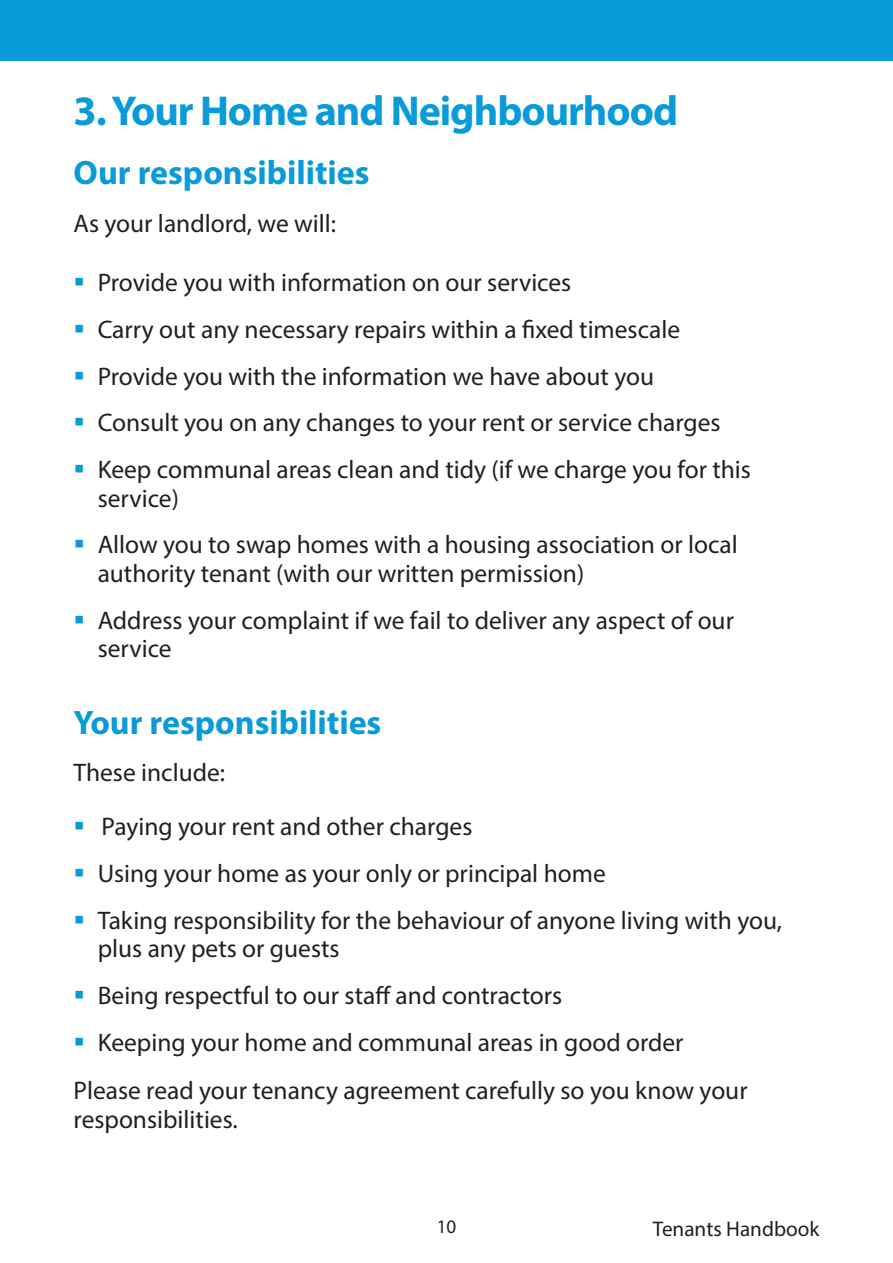
<style>
.page{position:relative;width:893px;height:1263px;background:#fff}
.page>*{position:absolute;margin:0;border:0;box-sizing:border-box;transform-origin:0 0}
.Subheads{font:700 42px "Myriad Pro";letter-spacing:-.025em;color:#089ad9}
.body_copy{font:700 33.9px "Myriad Pro";color:#089ad9}
.Subheads-2{font:700 33.9px "Myriad Pro";color:#089ad9}
.bullets{font:25.5px/28.7px "Myriad Pro";color:#231f20}
.body_copy-2{font:25.5px/29.7px "Myriad Pro";color:#231f20}
.Subheads-3{font:25.5px "Myriad Pro";color:#231f20}
.t1{font:21.15px "Myriad Pro";color:#231f20}
.t2{font:19.05px "Myriad Pro";color:#231f20}
</style>
<div class="page">
<div style="left:0;top:0;width:893px;height:60px;background:#089ad9"></div>
<p class="Subheads" style="left:74px;top:84px;width:606px">3. Your Home and Neighbourhood</p>
<p class="Subheads-2" style="left:74px;top:151px;width:297px">Our responsibilities</p>
<p class="Subheads-3" style="left:74px;top:208px;width:264px">As your landlord, we will:</p>
<p class="bullets" style="left:98px;top:268px;width:475px">Provide you with information on our services</p>
<p class="bullets" style="left:98px;top:315px;width:584px">Carry out any necessary repairs within a fixed timescale</p>
<p class="bullets" style="left:98px;top:361px;width:558px">Provide you with the information we have about you</p>
<p class="bullets" style="left:98px;top:408px;width:624px">Consult you on any changes to your rent or service charges</p>
<p class="bullets" style="left:98px;top:455px;width:655px">Keep communal areas clean and tidy (if we charge you for this service)</p>
<p class="bullets" style="left:98px;top:530px;width:642px">Allow you to swap homes with a housing association or local authority tenant (with our written permission)</p>
<p class="bullets" style="left:98px;top:605px;width:638px">Address your complaint if we fail to deliver any aspect of our service</p>
<p class="body_copy" style="left:74px;top:700px;width:309px">Your responsibilities</p>
<p class="body_copy-2" style="left:74px;top:757px;width:153px">These include:</p>
<p class="body_copy-2" style="left:101px;top:812px;width:372px">Paying your rent and other charges</p>
<p class="bullets" style="left:98px;top:859px;width:510px">Using your home as your only or principal home</p>
<p class="bullets" style="left:98px;top:905px;width:686px">Taking responsibility for the behaviour of anyone living with you, plus any pets or guests</p>
<p class="bullets" style="left:98px;top:981px;width:466px">Being respectful to our staff and contractors</p>
<p class="bullets" style="left:98px;top:1027px;width:587px">Keeping your home and communal areas in good order</p>
<p class="body_copy-2" style="left:74px;top:1075px;width:675px">Please read your tenancy agreement carefully so you know your responsibilities.</p>
<p class="t2" style="left:437px;top:1214px;width:21px">10</p>
<p class="t1" style="left:653px;top:1216px;width:168px">Tenants Handbook</p>
</div>
